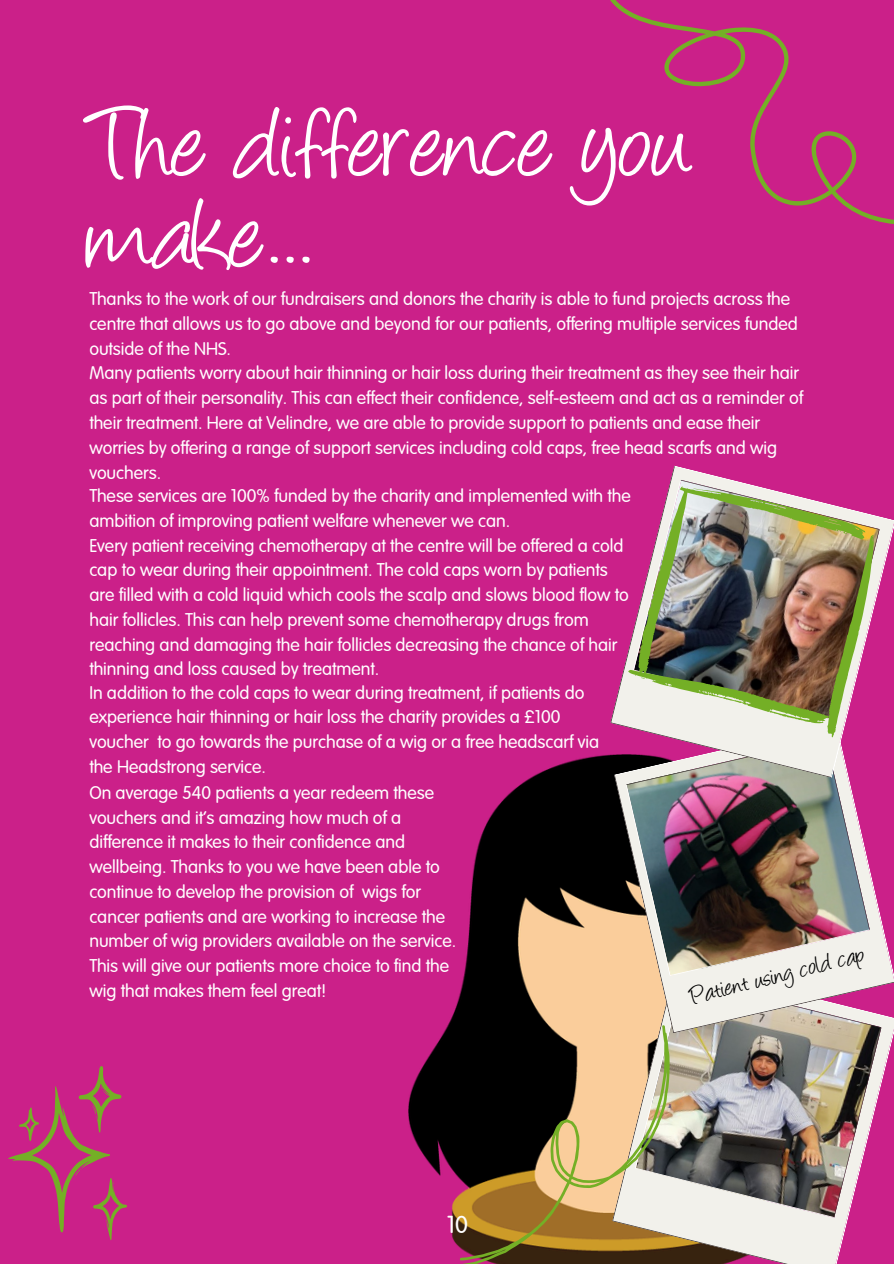
<style>
.page{position:relative;width:894px;height:1264px;background:#fff}
.page>*{position:absolute;margin:0;border:0;box-sizing:border-box;transform-origin:0 0}
.t1{font:114px/91.2px "Angelina";letter-spacing:-.005em;color:#fff}
.t2{font:27px "Angelina";color:#000}
.t3{font:24px "Arial Rounded";color:#fff}
.t4{font:18px/24.8px "Arial Rounded";color:#fff}
</style>
<div class="page">
<div style="left:0;top:0;width:893px;height:1263px;background:#cb2089"></div>
<img style="left:408px;top:755px;width:205px;height:489px">
<img style="left:669px;top:1033px;width:224px;height:230px">
<svg style="left:614px;top:982px;width:279px;height:51px;background:#dfc6c1"></svg>
<img style="left:614px;top:777px;width:279px;height:205px">
<svg style="left:610px;top:661px;width:23px;height:116px"></svg>
<svg style="left:633px;top:465px;width:260px;height:312px"></svg>
<img style="left:626px;top:478px;width:249px;height:249px">
<img style="left:821px;top:534px;width:62px;height:204px">
<svg style="left:693px;top:488px;width:7px;height:2px"></svg>
<svg style="left:456px;top:1024px;width:213px;height:239px;background:#846e4b"></svg>
<svg style="left:8px;top:1066px;width:119px;height:174px"></svg>
<svg style="left:610px;top:0;width:283px;height:224px"></svg>
<h1 class="t1" style="left:89px;top:111px;width:602px">The difference you make...</h1>
<p class="t4" style="left:89px;top:288px;width:709px">Thanks to the work of our fundraisers and donors the charity is able to fund projects across the centre that allows us to go above and beyond for our patients, offering multiple services funded outside of the NHS.</p>
<p class="t4" style="left:89px;top:362px;width:715px">Many patients worry about hair thinning or hair loss during their treatment as they see their hair as part of their personality. This can effect their confidence, self-esteem and act as a reminder of their treatment. Here at Velindre, we are able to provide support to patients and ease their worries by offering a range of support services including cold caps, free head scarfs and wig vouchers.</p>
<p class="t4" style="left:89px;top:485px;width:543px">These services are 100% funded by the charity and implemented with the ambition of improving patient welfare whenever we can.</p>
<h2 class="t4" style="left:89px;top:534px;width:541px">Every patient receiving chemotherapy at the centre will be offered a cold cap to wear during their appointment. The cold caps worn by patients are filled with a cold liquid which cools the scalp and slows blood flow to hair follicles. This can help prevent some chemotherapy drugs from reaching and damaging the hair follicles decreasing the chance of hair thinning and loss caused by treatment.</h2>
<p class="t4" style="left:89px;top:681px;width:511px">In addition to the cold caps to wear during treatment, if patients do experience hair thinning or hair loss the charity provides a £100 voucher to go towards the purchase of a wig or a free headscarf via the Headstrong service.</p>
<p class="t4" style="left:89px;top:781px;width:368px">On average 540 patients a year redeem these vouchers and it’s amazing how much of a difference it makes to their confidence and wellbeing. Thanks to you we have been able to continue to develop the provision of wigs for cancer patients and are working to increase the number of wig providers available on the service.<br>This will give our patients more choice to find the wig that makes them feel great!</p>
<p class="t3" style="left:446px;top:1213px;width:23px">10</p>
<p class="t2" style="left:687px;top:985px;width:180px;rotate:-14deg">Patient using cold cap</p>
</div>
